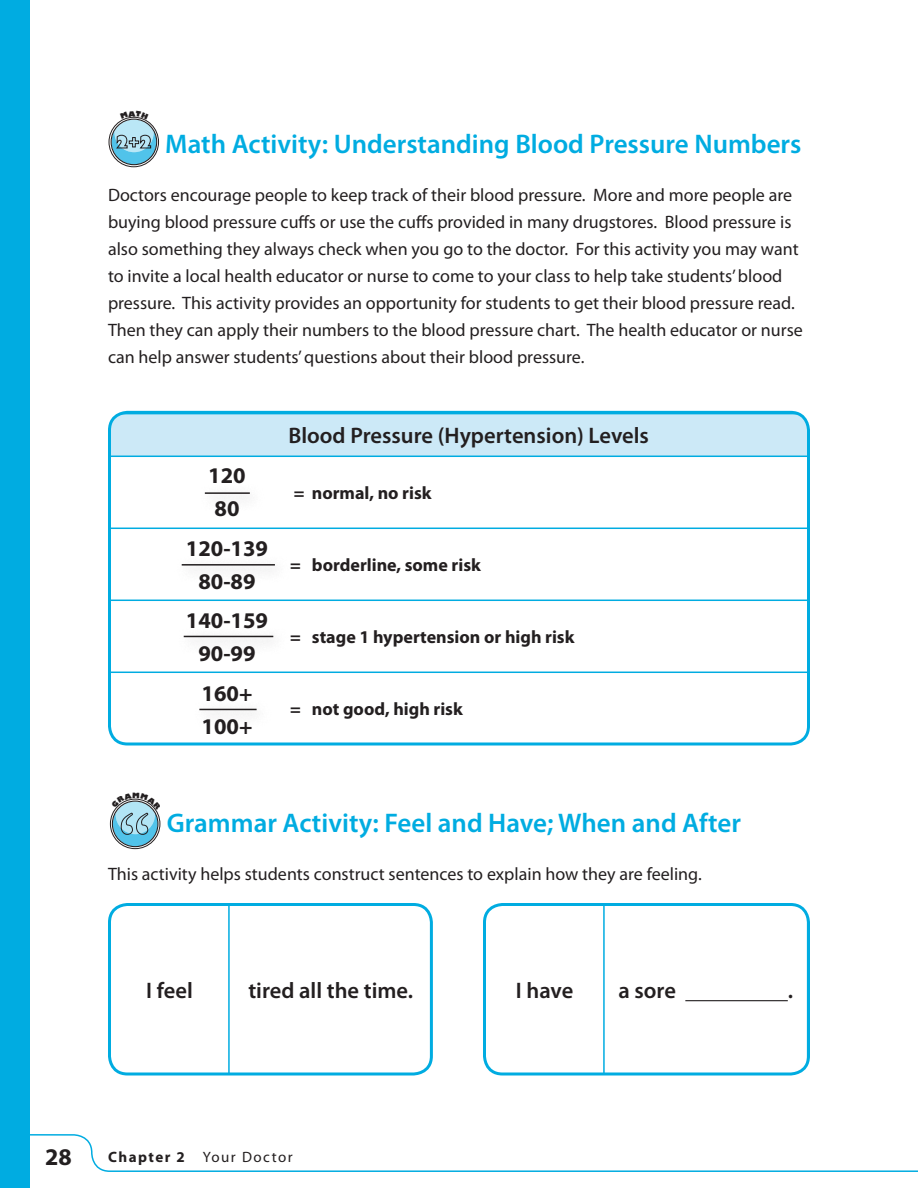
<style>
.page{position:relative;width:918px;height:1188px;background:#fff}
.page>*{position:absolute;margin:0;border:0;box-sizing:border-box;transform-origin:0 0}
.t1{font:600 27px "Myriad Pro";color:#00ace1}
.t2{font:700 24px "Myriad Pro";color:#231f20}
.t3{font:600 22.5px "Myriad Pro";color:#231f20}
.t4{font:700 22.5px/33px "Myriad Pro";color:#231f20}
.t5{font:18px/27px "Myriad Pro";color:#231f20}
.t6{font:700 18px "Myriad Pro";color:#231f20}
.t7{font:15px "Myriad Pro";letter-spacing:.1em;color:#231f20}
.s1{font-weight:700}
</style>
<div class="page">
<div style="left:0;top:0;width:30px;height:1188px;background:#00ace1"></div>
<svg style="left:30px;top:1134px;width:888px;height:38px"></svg>
<div style="left:109px;top:117px;width:50px;height:50px;border:1px solid #231f20;border-radius:50%"></div>
<div style="left:110px;top:414px;width:698px;height:42px;background:#cce9f7"></div>
<hr style="left:110px;top:414px;width:1px;height:42px;background:#00ace1">
<hr style="left:110px;top:413px;width:698px;height:1px;background:#00ace1">
<hr style="left:110px;top:673px;width:1px;height:71px;background:#00ace1">
<hr style="left:110px;top:456px;width:698px;height:1px;background:#00ace1">
<hr style="left:110px;top:528px;width:698px;height:1px;background:#00ace1">
<hr style="left:110px;top:600px;width:698px;height:1px;background:#00ace1">
<hr style="left:110px;top:672px;width:698px;height:1px;background:#00ace1">
<hr style="left:110px;top:744px;width:698px;height:1px;background:#00ace1">
<div style="left:108px;top:411px;width:702px;height:335px;border:3px solid #00ace1;border-radius:18px"></div>
<hr style="left:205px;top:492px;width:45px;height:2px;background:#231f20">
<hr style="left:182px;top:564px;width:93px;height:2px;background:#231f20">
<hr style="left:184px;top:636px;width:89px;height:1px;background:#231f20">
<hr style="left:199px;top:709px;width:58px;height:1px;background:#231f20">
<hr style="left:110px;top:904px;width:1px;height:170px;background:#00ace1">
<hr style="left:110px;top:904px;width:119px;height:1px;background:#00ace1">
<hr style="left:229px;top:904px;width:202px;height:1px;background:#00ace1">
<hr style="left:228px;top:904px;width:2px;height:170px;background:#00ace1">
<hr style="left:432px;top:904px;width:1px;height:170px;background:#00ace1">
<hr style="left:110px;top:1074px;width:119px;height:1px;background:#00ace1">
<hr style="left:229px;top:1074px;width:202px;height:1px;background:#00ace1">
<div style="left:108px;top:903px;width:325px;height:173px;border:3px solid #00ace1;border-radius:18px"></div>
<hr style="left:484px;top:904px;width:2px;height:170px;background:#00ace1">
<hr style="left:484px;top:904px;width:120px;height:1px;background:#00ace1">
<hr style="left:604px;top:904px;width:204px;height:1px;background:#00ace1">
<hr style="left:603px;top:904px;width:2px;height:170px;background:#00ace1">
<hr style="left:807px;top:904px;width:1px;height:170px;background:#00ace1">
<hr style="left:484px;top:1074px;width:120px;height:1px;background:#00ace1">
<hr style="left:604px;top:1074px;width:204px;height:1px;background:#00ace1">
<hr style="left:685px;top:1000px;width:103px;height:1px;background:#231f20">
<div style="left:483px;top:903px;width:327px;height:173px;border:3px solid #00ace1;border-radius:18px"></div>
<svg style="left:112px;top:116px;width:45px;height:48px;background:#92c0d0"></svg>
<svg style="left:111px;top:798px;width:50px;height:48px"></svg>
<h1 class="t1" style="left:165px;top:127px;width:638px">Math Activity: Understanding Blood Pressure Numbers</h1>
<p class="t5" style="left:108px;top:181px;width:696px">Doctors encourage people to keep track of their blood pressure. More and more people are buying blood pressure cuffs or use the cuffs provided in many drugstores. Blood pressure is also something they always check when you go to the doctor. For this activity you may want to invite a local health educator or nurse to come to your class to help take students’blood pressure. This activity provides an opportunity for students to get their blood pressure read.<br>Then they can apply their numbers to the blood pressure chart. The health educator or nurse can help answer students’questions about their blood pressure.</p>
<p class="t4" style="left:208px;top:459px;width:39px">120<br>80</p>
<p class="t4" style="left:186px;top:531px;width:84px;text-align:center">120-139<br>80-89</p>
<p class="t4" style="left:186px;top:603px;width:84px;text-align:center">140-159<br>90-99</p>
<p class="t4" style="left:202px;top:676px;width:52px">160+<br>100+</p>
<p class="t3" style="left:289px;top:422px;width:362px">Blood Pressure (Hypertension) Levels</p>
<p class="t6" style="left:294px;top:481px;width:139px">= normal, no risk</p>
<p class="t6" style="left:290px;top:553px;width:192px">= borderline, some risk</p>
<p class="t6" style="left:290px;top:625px;width:286px">= stage 1 hypertension or high risk</p>
<p class="t6" style="left:290px;top:697px;width:174px">= not good, high risk</p>
<h1 class="t1" style="left:167px;top:805px;width:576px">Grammar Activity: Feel and Have; When and After</h1>
<p class="t5" style="left:108px;top:860px;width:595px">This activity helps students construct sentences to explain how they are feeling.</p>
<p class="t3" style="left:146px;top:976px;width:48px">I feel</p>
<p class="t3" style="left:248px;top:976px;width:166px">tired all the time.</p>
<p class="t3" style="left:516px;top:976px;width:59px">I have</p>
<p class="t3" style="left:618px;top:976px;width:59px">a sore</p>
<p class="t3" style="left:788px;top:976px;width:7px">.</p>
<h2 class="t2" style="left:45px;top:1141px;width:28px">28</h2>
<p class="t7" style="left:108px;top:1147px;width:186px"><span class="s1">Chapter 2</span> Your Doctor</p>
</div>
